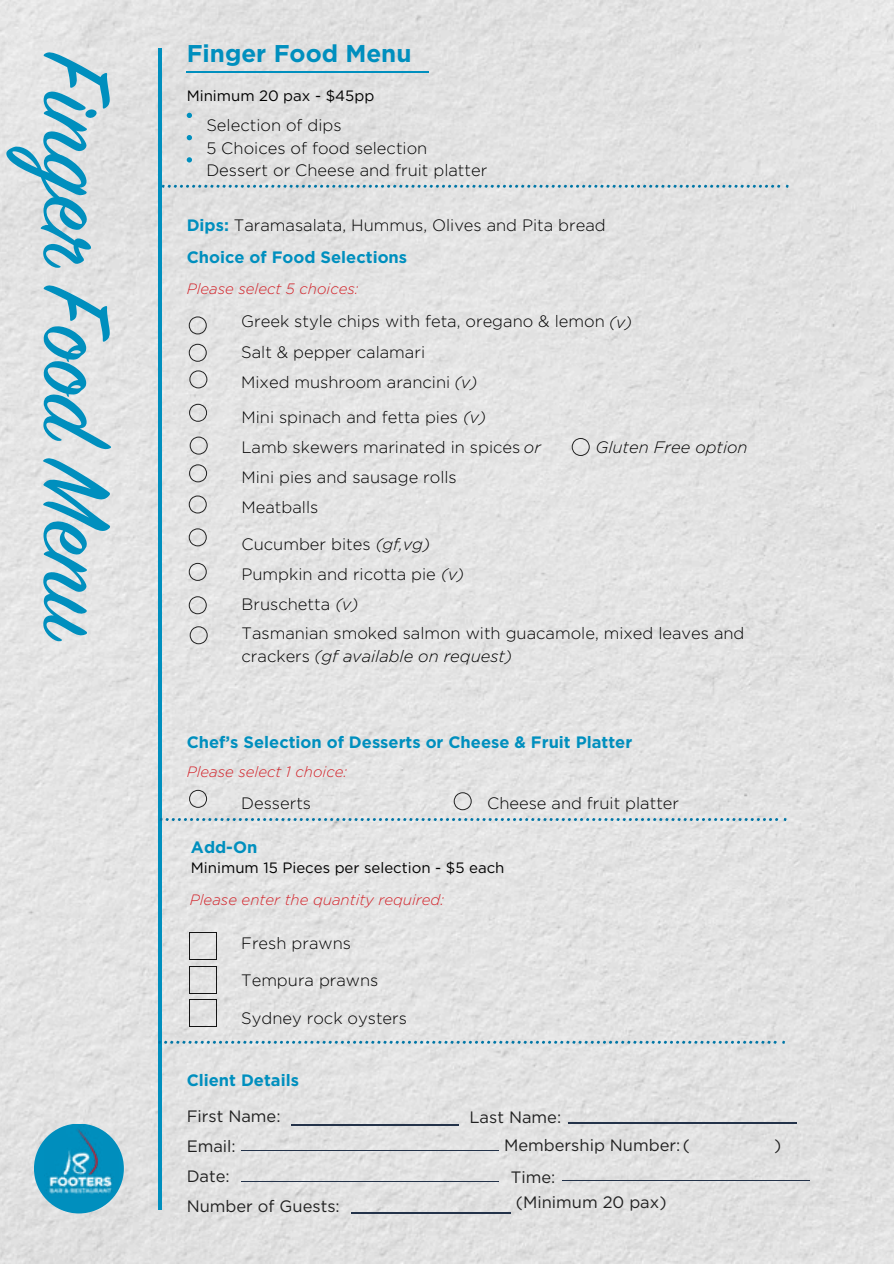
<style>
.page{position:relative;width:894px;height:1264px;background:#fff}
.page>*{position:absolute;margin:0;border:0;box-sizing:border-box;transform-origin:0 0}
.t1{font:105px "Sign Painter House Script";color:#008fbe}
.t2{font:700 24.15px "Gotham";color:#008fbe}
.t3{font:300 16.5px "Gotham";color:#000}
.t4{font:700 16.5px "Gotham";color:#008fbe}
.t5{font:16.5px "Gotham";color:#212121}
.t6{font:italic 300 16.5px "Gotham";color:#000}
.t7{font:italic 300 15px "Gotham";color:#d2232a}
.t8{font:15px "Gotham";color:#000}
.s1{font-weight:700;color:#008fbe}
.s2{font-style:italic}
.s3{font-style:normal}
</style>
<div class="page">
<div style="left:0;top:0;width:893px;height:1263px;background:#e3e3e3"></div>
<div style="left:34px;top:1123px;width:90px;height:90px;background:#008fbe;border-radius:50%"></div>
<hr style="left:159px;top:48px;width:3px;height:1161px;background:#008fbe">
<img style="left:45px;top:1125px;width:73px;height:72px">
<svg style="left:187px;top:113px;width:5px;height:5px"></svg>
<svg style="left:187px;top:135px;width:5px;height:5px"></svg>
<svg style="left:187px;top:157px;width:5px;height:5px"></svg>
<hr style="left:187px;top:71px;width:241px;height:1px;background:#008fbe">
<hr style="left:241px;top:1180px;width:257px;height:1px;background:#233249">
<hr style="left:351px;top:1212px;width:159px;height:1px;background:#233249">
<svg style="left:158px;top:1040px;width:626px;height:3px;background:#9ec1d0"></svg>
<svg style="left:160px;top:818px;width:626px;height:3px;background:#8ebacc"></svg>
<svg style="left:162px;top:185px;width:626px;height:3px;background:#8fb9cb"></svg>
<hr style="left:562px;top:1180px;width:247px;height:1px;background:#233249">
<hr style="left:568px;top:1122px;width:228px;height:1px;background:#233249">
<svg style="left:189px;top:316px;width:18px;height:18px"></svg>
<svg style="left:189px;top:344px;width:18px;height:18px"></svg>
<svg style="left:189px;top:370px;width:18px;height:18px"></svg>
<svg style="left:189px;top:404px;width:18px;height:18px"></svg>
<svg style="left:190px;top:436px;width:18px;height:18px"></svg>
<svg style="left:189px;top:464px;width:18px;height:18px"></svg>
<svg style="left:189px;top:495px;width:18px;height:18px"></svg>
<svg style="left:189px;top:528px;width:18px;height:18px"></svg>
<svg style="left:189px;top:563px;width:18px;height:18px"></svg>
<svg style="left:189px;top:596px;width:18px;height:18px"></svg>
<svg style="left:190px;top:626px;width:18px;height:18px"></svg>
<svg style="left:189px;top:789px;width:18px;height:18px"></svg>
<svg style="left:453px;top:792px;width:18px;height:18px"></svg>
<img style="left:190px;top:932px;width:27px;height:27px">
<img style="left:190px;top:966px;width:27px;height:27px">
<img style="left:190px;top:999px;width:27px;height:27px">
<hr style="left:291px;top:1124px;width:168px;height:1px;background:#233249">
<hr style="left:241px;top:1150px;width:257px;height:1px;background:#233249">
<svg style="left:571px;top:438px;width:18px;height:18px"></svg>
<p class="t1" style="left:124px;top:55px;width:589px;rotate:90deg">Finger FoodMenu</p>
<p class="t2" style="left:187px;top:39px;width:226px">Finger Food Menu</p>
<p class="t8" style="left:187px;top:87px;width:189px">Minimum 20 pax - $45pp</p>
<p class="t3" style="left:206px;top:115px;width:137px">Selection of dips</p>
<p class="t3" style="left:206px;top:138px;width:222px">5 Choices of food selection</p>
<p class="t3" style="left:206px;top:160px;width:282px">Dessert or Cheese and fruit platter</p>
<p class="t3" style="left:187px;top:215px;width:420px"><span class="s1">Dips:</span> Taramasalata, Hummus, Olives and Pita bread</p>
<p class="t4" style="left:187px;top:247px;width:222px">Choice of Food Selections</p>
<p class="t7" style="left:187px;top:280px;width:173px">Please select 5 choices:</p>
<p class="t3" style="left:241px;top:311px;width:392px">Greek style chips with feta, oregano &amp; lemon <span class="s2">(v)</span></p>
<p class="t3" style="left:241px;top:342px;width:185px">Salt &amp; pepper calamari</p>
<p class="t3" style="left:241px;top:372px;width:238px">Mixed mushroom arancini <span class="s2">(v)</span></p>
<p class="t3" style="left:241px;top:407px;width:246px">Mini spinach and fetta pies <span class="s2">(v)</span></p>
<p class="t3" style="left:241px;top:437px;width:301px">Lamb skewers marinated in spices <span class="s2">or</span></p>
<p class="t6" style="left:595px;top:437px;width:154px">Gluten Free option</p>
<p class="t3" style="left:241px;top:467px;width:217px">Mini pies and sausage rolls</p>
<p class="t3" style="left:241px;top:497px;width:78px">Meatballs</p>
<p class="t3" style="left:241px;top:534px;width:190px">Cucumber bites <span class="s2">(gf,vg)</span></p>
<p class="t3" style="left:241px;top:564px;width:224px">Pumpkin and ricotta pie <span class="s2">(v)</span></p>
<p class="t3" style="left:241px;top:594px;width:118px">Bruschetta <span class="s2">(v)</span></p>
<p class="t3" style="left:241px;top:623px;width:504px">Tasmanian smoked salmon with guacamole, mixed leaves and</p>
<p class="t6" style="left:241px;top:646px;width:272px"><span class="s3">crackers</span> (gf available on request)</p>
<p class="t4" style="left:187px;top:731px;width:447px">Chef’s Selection of Desserts or Cheese &amp; Fruit Platter</p>
<h3 class="t7" style="left:187px;top:762px;width:162px">Please select 1 choice:</h3>
<p class="t3" style="left:241px;top:793px;width:71px">Desserts</p>
<p class="t3" style="left:487px;top:793px;width:193px">Cheese and fruit platter</p>
<p class="t4" style="left:191px;top:836px;width:68px">Add-On</p>
<h1 class="t8" style="left:191px;top:858px;width:315px">Minimum 15 Pieces per selection - $5 each</h1>
<p class="t7" style="left:190px;top:890px;width:255px">Please enter the quantity required:</p>
<h2 class="t3" style="left:241px;top:932px;width:111px">Fresh prawns</h2>
<p class="t3" style="left:241px;top:970px;width:139px">Tempura prawns</p>
<p class="t3" style="left:241px;top:1007px;width:167px">Sydney rock oysters</p>
<h3 class="t4" style="left:187px;top:1070px;width:114px">Client Details</h3>
<p class="t5" style="left:187px;top:1105px;width:95px">First Name:</p>
<p class="t5" style="left:469px;top:1107px;width:93px">Last Name:</p>
<p class="t5" style="left:187px;top:1136px;width:51px">Email:</p>
<p class="t5" style="left:187px;top:1165px;width:45px">Date:</p>
<p class="t5" style="left:510px;top:1167px;width:46px">Time:</p>
<p class="t5" style="left:187px;top:1196px;width:154px">Number of Guests:</p>
<p class="t5" style="left:516px;top:1191px;width:152px">(Minimum 20 pax)</p>
<p class="t5" style="left:504px;top:1135px;width:187px">Membership Number: (</p>
<p class="t5" style="left:773px;top:1134px;width:9px">)</p>
</div>
